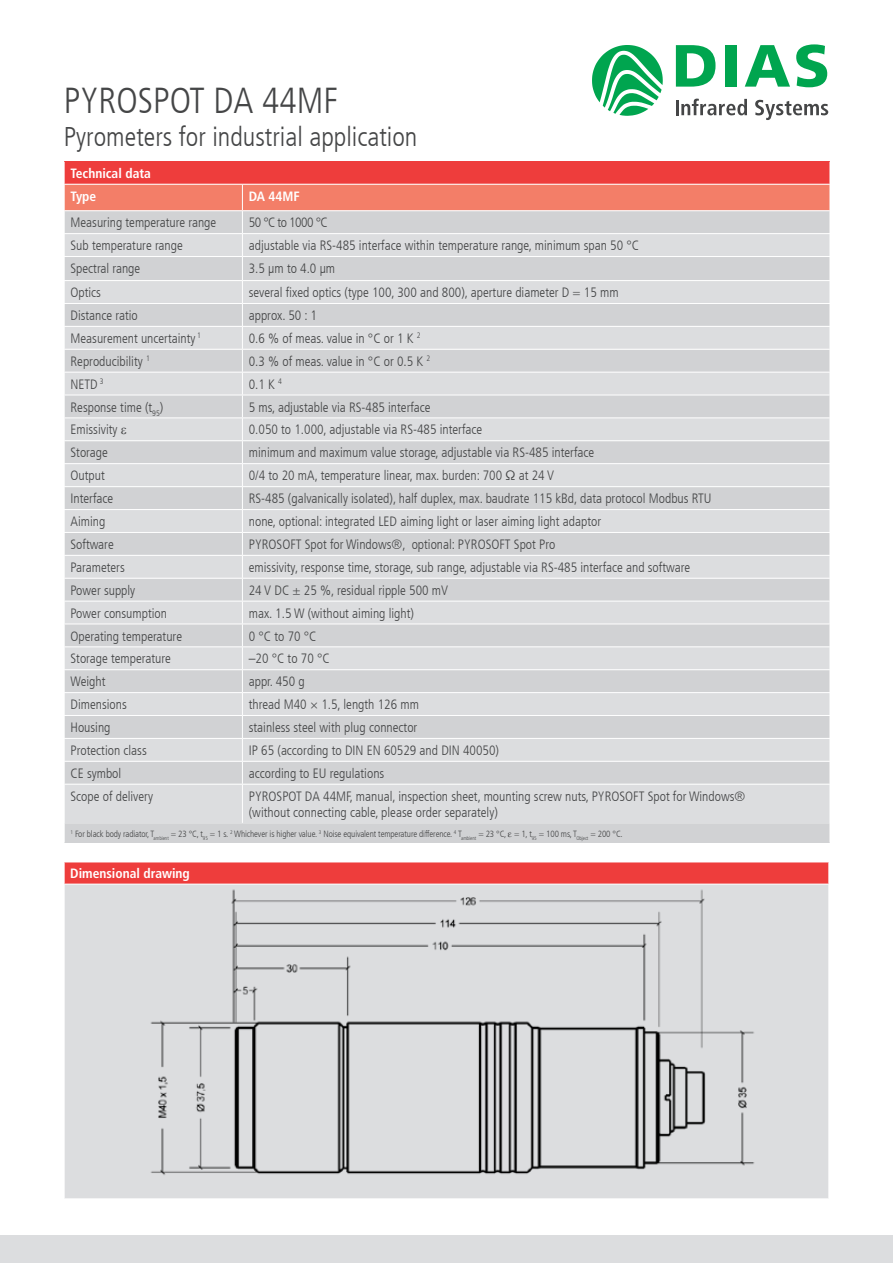
<style>
.page{position:relative;width:893px;height:1263px;background:#fff}
.page>*{position:absolute;margin:0;border:0;box-sizing:border-box;transform-origin:0 0}
.t1{font:300 condensed 36px "Frutiger LT Com";color:#454647}
.t2{font:300 condensed 27px "Frutiger LT Com";color:#454647}
.t3{font:300 condensed 13.5px/16.2px "Frutiger LT Com";color:#454647}
.t4{font:700 condensed 13.5px/23px "Frutiger LT Com";color:#fff}
.t5{font:300 condensed 9px "Frutiger LT Com";letter-spacing:-.01em;color:#454647}
</style>
<div class="page">
<div style="left:0;top:1236px;width:893px;height:27px;background:#dcdddf"></div>
<svg style="left:592px;top:45px;width:71px;height:71px"></svg>
<svg style="left:676px;top:99px;width:71px;height:16px"></svg>
<svg style="left:755px;top:100px;width:73px;height:20px"></svg>
<svg style="left:676px;top:45px;width:39px;height:42px"></svg>
<div style="left:726px;top:45px;width:11px;height:42px;background:#00a54f"></div>
<svg style="left:745px;top:45px;width:45px;height:42px"></svg>
<svg style="left:796px;top:44px;width:31px;height:43px"></svg>
<div style="left:64px;top:862px;width:765px;height:22px;background:#ee3d3c"></div>
<div style="left:64px;top:884px;width:765px;height:315px;background:#dcdddf"></div>
<svg style="left:64px;top:862px;width:1px;height:22px"></svg>
<svg style="left:828px;top:862px;width:1px;height:22px"></svg>
<hr style="left:64px;top:884px;width:765px;height:1px;background:#fff">
<hr style="left:64px;top:884px;width:1px;height:314px;background:#fff">
<hr style="left:828px;top:884px;width:1px;height:314px;background:#fff">
<hr style="left:64px;top:1198px;width:765px;height:1px;background:#fff">
<div style="left:64px;top:161px;width:766px;height:23px;background:#ee3d3c"></div>
<div style="left:65px;top:823px;width:765px;height:20px;background:#d1d2d4"></div>
<div style="left:65px;top:785px;width:765px;height:38px;background:#dcdddf"></div>
<hr style="left:242px;top:784px;width:1px;height:39px;background:#fff">
<svg style="left:64px;top:823px;width:1px;height:20px"></svg>
<img style="left:144px;top:884px;width:617px;height:291px">
<svg style="left:64px;top:162px;width:766px;height:622px;background:#dad0d0"></svg>
<svg style="left:508px;top:832px;width:4px;height:5px"></svg>
<h1 class="t1" style="left:64px;top:80px;width:276px">PYROSPOT DA 44MF</h1>
<h2 class="t2" style="left:64px;top:121px;width:355px">Pyrometers for industrial application</h2>
<p class="t4" style="left:71px;top:162px;width:82px">Technical data<br>Type</p>
<p class="t4" style="left:249px;top:185px;width:53px">DA 44MF</p>
<p class="t3" style="left:71px;top:215px;width:147px">Measuring temperature range</p>
<p class="t3" style="left:249px;top:215px;width:81px">50 °C to 1000 °C</p>
<p class="t3" style="left:71px;top:238px;width:114px">Sub temperature range</p>
<p class="t3" style="left:249px;top:238px;width:392px">adjustable via RS-485 interface within temperature range, minimum span 50 °C</p>
<p class="t3" style="left:71px;top:260px;width:71px">Spectral range</p>
<p class="t3" style="left:249px;top:260px;width:88px">3.5 µm to 4.0 µm</p>
<p class="t3" style="left:71px;top:284px;width:32px">Optics</p>
<p class="t3" style="left:249px;top:284px;width:371px">several fixed optics (type 100, 300 and 800), aperture diameter D = 15 mm</p>
<p class="t3" style="left:71px;top:307px;width:69px">Distance ratio</p>
<p class="t3" style="left:249px;top:307px;width:70px">approx. 50 : 1</p>
<p class="t3" style="left:71px;top:330px;width:132px">Measurement uncertainty <sup>1</sup></p>
<p class="t3" style="left:249px;top:330px;width:173px">0.6 % of meas. value in °C or 1 K <sup>2</sup></p>
<p class="t3" style="left:71px;top:353px;width:81px">Reproducibility <sup>1</sup></p>
<p class="t3" style="left:249px;top:353px;width:183px">0.3 % of meas. value in °C or 0.5 K <sup>2</sup></p>
<p class="t3" style="left:71px;top:376px;width:34px">NETD <sup>3</sup></p>
<p class="t3" style="left:249px;top:376px;width:35px">0.1 K <sup>4</sup></p>
<p class="t3" style="left:71px;top:399px;width:94px">Response time (t<sub>95</sub>)</p>
<p class="t3" style="left:249px;top:399px;width:183px">5 ms, adjustable via RS-485 interface</p>
<p class="t3" style="left:71px;top:422px;width:49px">Emissivity</p>
<p class="t3" style="left:249px;top:422px;width:235px">0.050 to 1.000, adjustable via RS-485 interface</p>
<p class="t3" style="left:71px;top:445px;width:39px">Storage</p>
<p class="t3" style="left:249px;top:445px;width:347px">minimum and maximum value storage, adjustable via RS-485 interface</p>
<p class="t3" style="left:71px;top:467px;width:36px">Output</p>
<p class="t3" style="left:249px;top:467px;width:307px">0/4 to 20 mA, temperature linear, max. burden: 700 Ω at 24 V</p>
<p class="t3" style="left:71px;top:491px;width:44px">Interface</p>
<p class="t3" style="left:249px;top:491px;width:464px">RS-485 (galvanically isolated), half duplex, max. baudrate 115 kBd, data protocol Modbus RTU</p>
<p class="t3" style="left:71px;top:513px;width:36px">Aiming</p>
<p class="t3" style="left:249px;top:513px;width:354px">none, optional: integrated LED aiming light or laser aiming light adaptor</p>
<p class="t3" style="left:71px;top:536px;width:45px">Software</p>
<p class="t3" style="left:249px;top:536px;width:308px">PYROSOFT Spot for Windows®, optional: PYROSOFT Spot Pro</p>
<p class="t3" style="left:71px;top:559px;width:56px">Parameters</p>
<p class="t3" style="left:249px;top:559px;width:443px">emissivity, response time, storage, sub range, adjustable via RS-485 interface and software</p>
<p class="t3" style="left:71px;top:582px;width:66px">Power supply</p>
<p class="t3" style="left:249px;top:582px;width:201px">24 V DC ± 25 %, residual ripple 500 mV</p>
<p class="t3" style="left:71px;top:605px;width:98px">Power consumption</p>
<p class="t3" style="left:249px;top:605px;width:167px">max. 1.5 W (without aiming light)</p>
<p class="t3" style="left:71px;top:628px;width:113px">Operating temperature</p>
<p class="t3" style="left:249px;top:628px;width:69px">0 °C to 70 °C</p>
<p class="t3" style="left:71px;top:651px;width:102px">Storage temperature</p>
<p class="t3" style="left:249px;top:651px;width:82px">–20 °C to 70 °C</p>
<p class="t3" style="left:71px;top:674px;width:37px">Weight</p>
<p class="t3" style="left:249px;top:674px;width:57px">appr. 450 g</p>
<p class="t3" style="left:71px;top:696px;width:58px">Dimensions</p>
<p class="t3" style="left:249px;top:696px;width:172px">thread M40 × 1.5, length 126 mm</p>
<p class="t3" style="left:71px;top:719px;width:42px">Housing</p>
<p class="t3" style="left:249px;top:719px;width:170px">stainless steel with plug connector</p>
<p class="t3" style="left:71px;top:742px;width:78px">Protection class</p>
<p class="t3" style="left:249px;top:742px;width:252px">IP 65 (according to DIN EN 60529 and DIN 40050)</p>
<p class="t3" style="left:71px;top:765px;width:52px">CE symbol</p>
<p class="t3" style="left:249px;top:765px;width:137px">according to EU regulations</p>
<p class="t3" style="left:71px;top:788px;width:84px">Scope of delivery</p>
<p class="t3" style="left:249px;top:788px;width:498px">PYROSPOT DA 44MF, manual, inspection sheet, mounting screw nuts, PYROSOFT Spot for Windows® (without connecting cable, please order separately)</p>
<p class="t5" style="left:71px;top:828px;width:554px"><sup>1</sup> For black body radiator, T<sub>ambient</sub> = 23 °C, t<sub>95</sub> = 1 s. <sup>2</sup> Whichever is higher value. <sup>3</sup> Noise equivalent temperature difference. <sup>4</sup> T<sub>ambient</sub> = 23 °C, = 1, t<sub>95</sub> = 100 ms, T<sub>Object</sub> = 200 °C.</p>
<p class="t4" style="left:70px;top:862px;width:121px">Dimensional drawing</p>
</div>
